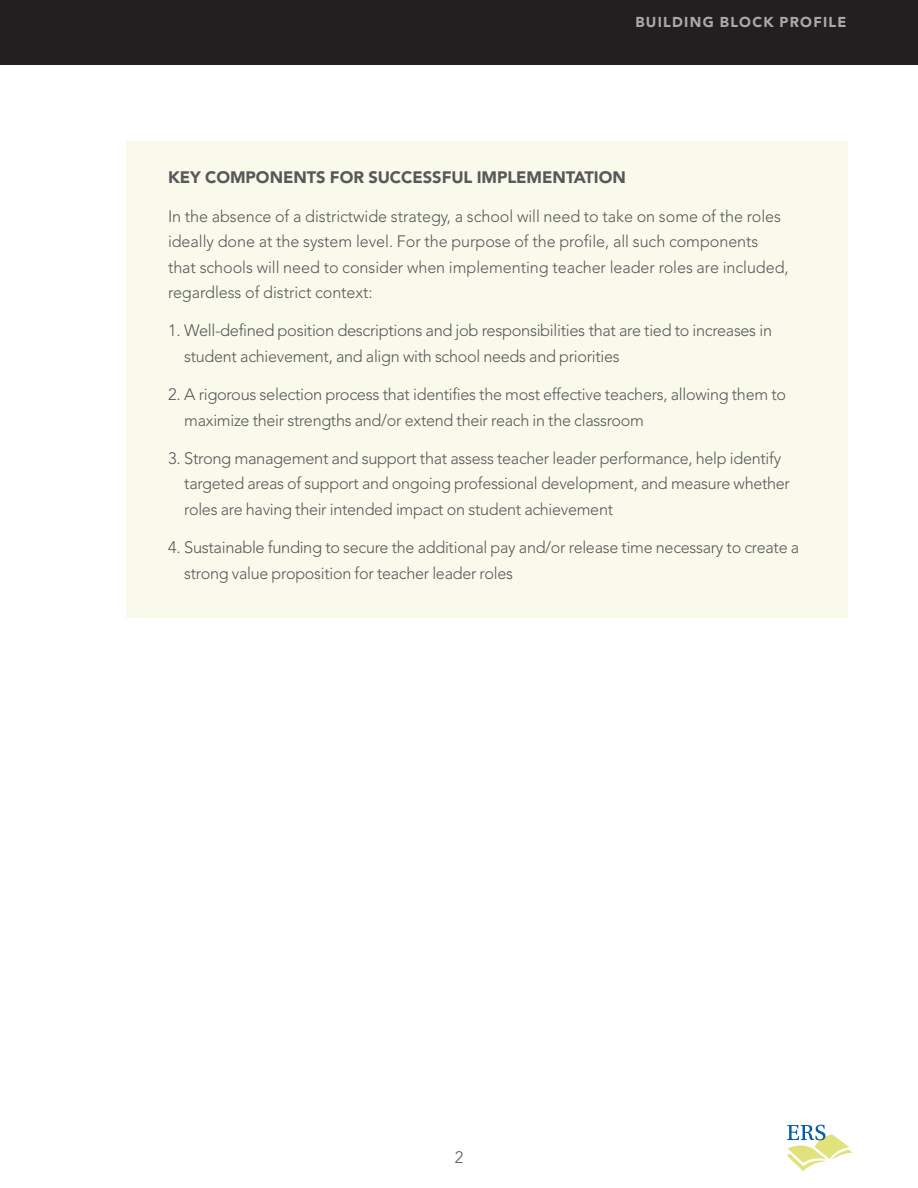
<style>
.page{position:relative;width:918px;height:1188px;background:#fff}
.page>*{position:absolute;margin:0;border:0;box-sizing:border-box;transform-origin:0 0}
._04_1_Body_bold_runi{font:300 16.5px/25.5px "Avenir LT Std";letter-spacing:-.02em;color:#57585a}
._04_1_Body_bold_runi-2{font:900 16.5px "Avenir LT Std";letter-spacing:-.005em;color:#57585a}
.t1{font:900 14.25px "Avenir LT Std";letter-spacing:.09em;color:#a8a9ad}
</style>
<div class="page">
<div style="left:0;top:0;width:918px;height:64px;background:#231f20"></div>
<svg style="left:787px;top:1125px;width:66px;height:46px"></svg>
<div style="left:126px;top:141px;width:722px;height:477px;background:#fafaec"></div>
<p class="t1" style="left:635px;top:13px;width:212px">BUILDING BLOCK PROFILE</p>
<p class="_04_1_Body_bold_runi-2" style="left:168px;top:168px;width:459px">KEY COMPONENTS FOR SUCCESSFUL IMPLEMENTATION</p>
<p class="_04_1_Body_bold_runi" style="left:168px;top:203px;width:622px">In the absence of a districtwide strategy, a school will need to take on some of the roles ideally done at the system level. For the purpose of the profile, all such components that schools will need to consider when implementing teacher leader roles are included, regardless of district context:</p>
<p class="_04_1_Body_bold_runi" style="left:184px;top:318px;width:589px;text-indent:-16px">1. Well-defined position descriptions and job responsibilities that are tied to increases in student achievement, and align with school needs and priorities</p>
<p class="_04_1_Body_bold_runi" style="left:184px;top:382px;width:603px;text-indent:-16px">2. A rigorous selection process that identifies the most effective teachers, allowing them to maximize their strengths and/or extend their reach in the classroom</p>
<p class="_04_1_Body_bold_runi" style="left:184px;top:446px;width:607px;text-indent:-16px">3. Strong management and support that assess teacher leader performance, help identify targeted areas of support and ongoing professional development, and measure whether roles are having their intended impact on student achievement</p>
<p class="_04_1_Body_bold_runi" style="left:184px;top:535px;width:617px;text-indent:-16px">4. Sustainable funding to secure the additional pay and/or release time necessary to create a strong value proposition for teacher leader roles</p>
<p class="_04_1_Body_bold_runi" style="left:455px;top:1145px;width:10px">2</p>
</div>
